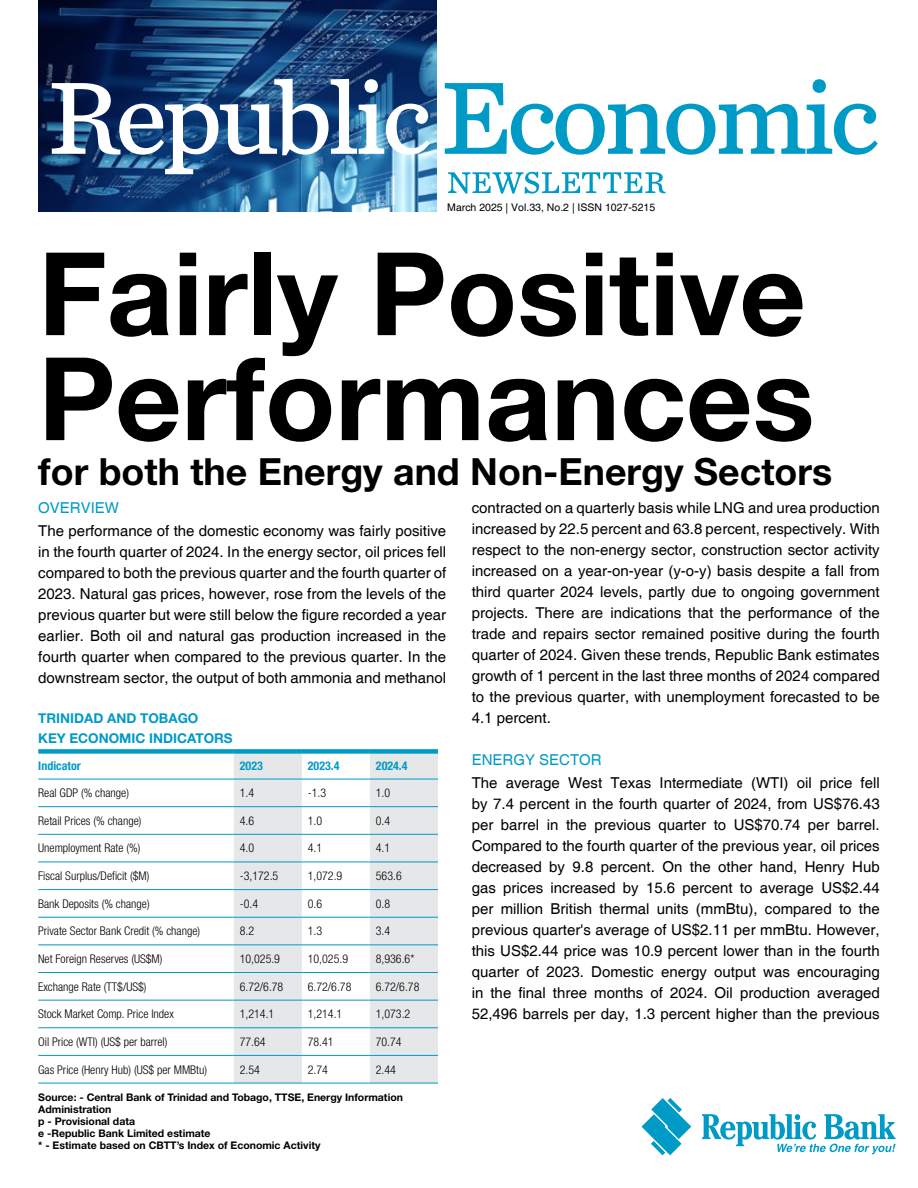
<style>
.page{position:relative;width:918px;height:1188px;background:#fff}
.page>*{position:absolute;margin:0;border:0;box-sizing:border-box;transform-origin:0 0}
.t1{font:700 115.5px/105px "Helvetica Neue LT Std";color:#000}
.t2{font:700 37.5px "Helvetica Neue LT Std";color:#000}
.t3{font:15px/21px "Helvetica";color:#000;text-align:justify}
.t4{font:15px "Helvetica";color:#009ac7}
.t5{font:700 13.5px/19.5px "Helvetica Neue LT Std";color:#009ac7}
.t6{font:300 condensed 12px "Helvetica Neue LT Pro";color:#000}
.t7{font:700 condensed 12px "Helvetica Neue LT Std";color:#009ac7}
.t8{font:700 10.5px/12px "Helvetica Neue LT Std";color:#000}
.t9{font:10.5px "Helvetica";color:#000}
</style>
<div class="page">
<svg style="left:642px;top:1098px;width:49px;height:57px"></svg>
<svg style="left:702px;top:1114px;width:194px;height:40px"></svg>
<img style="left:38px;top:0;width:399px;height:212px">
<img style="left:52px;top:79px;width:378px;height:95px">
<svg style="left:445px;top:79px;width:433px;height:76px"></svg>
<svg style="left:448px;top:172px;width:218px;height:22px"></svg>
<svg style="left:234px;top:754px;width:204px;height:329px;fill:#e6e7e8"></svg>
<hr style="left:38px;top:779px;width:196px;height:1px;background:#009ac7">
<hr style="left:234px;top:779px;width:68px;height:1px;background:#009ac7">
<hr style="left:302px;top:779px;width:68px;height:1px;background:#009ac7">
<hr style="left:370px;top:779px;width:68px;height:1px;background:#009ac7">
<hr style="left:38px;top:806px;width:196px;height:1px;background:#009ac7">
<hr style="left:234px;top:806px;width:68px;height:1px;background:#009ac7">
<hr style="left:302px;top:806px;width:68px;height:1px;background:#009ac7">
<hr style="left:370px;top:806px;width:68px;height:1px;background:#009ac7">
<hr style="left:38px;top:834px;width:196px;height:1px;background:#009ac7">
<hr style="left:234px;top:834px;width:68px;height:1px;background:#009ac7">
<hr style="left:302px;top:834px;width:68px;height:1px;background:#009ac7">
<hr style="left:370px;top:834px;width:68px;height:1px;background:#009ac7">
<hr style="left:38px;top:862px;width:196px;height:1px;background:#009ac7">
<hr style="left:234px;top:862px;width:68px;height:1px;background:#009ac7">
<hr style="left:302px;top:862px;width:68px;height:1px;background:#009ac7">
<hr style="left:370px;top:862px;width:68px;height:1px;background:#009ac7">
<hr style="left:38px;top:889px;width:196px;height:1px;background:#009ac7">
<hr style="left:234px;top:889px;width:68px;height:1px;background:#009ac7">
<hr style="left:302px;top:889px;width:68px;height:1px;background:#009ac7">
<hr style="left:370px;top:889px;width:68px;height:1px;background:#009ac7">
<hr style="left:38px;top:917px;width:196px;height:1px;background:#009ac7">
<hr style="left:234px;top:917px;width:68px;height:1px;background:#009ac7">
<hr style="left:302px;top:917px;width:68px;height:1px;background:#009ac7">
<hr style="left:370px;top:917px;width:68px;height:1px;background:#009ac7">
<hr style="left:38px;top:944px;width:196px;height:1px;background:#009ac7">
<hr style="left:234px;top:944px;width:68px;height:1px;background:#009ac7">
<hr style="left:302px;top:944px;width:68px;height:1px;background:#009ac7">
<hr style="left:370px;top:944px;width:68px;height:1px;background:#009ac7">
<hr style="left:38px;top:972px;width:196px;height:1px;background:#009ac7">
<hr style="left:234px;top:972px;width:68px;height:1px;background:#009ac7">
<hr style="left:302px;top:972px;width:68px;height:1px;background:#009ac7">
<hr style="left:370px;top:972px;width:68px;height:1px;background:#009ac7">
<hr style="left:38px;top:1000px;width:196px;height:1px;background:#009ac7">
<hr style="left:234px;top:1000px;width:68px;height:1px;background:#009ac7">
<hr style="left:302px;top:1000px;width:68px;height:1px;background:#009ac7">
<hr style="left:370px;top:1000px;width:68px;height:1px;background:#009ac7">
<hr style="left:38px;top:1027px;width:196px;height:1px;background:#009ac7">
<hr style="left:234px;top:1027px;width:68px;height:1px;background:#009ac7">
<hr style="left:302px;top:1027px;width:68px;height:1px;background:#009ac7">
<hr style="left:370px;top:1027px;width:68px;height:1px;background:#009ac7">
<hr style="left:38px;top:1055px;width:196px;height:1px;background:#009ac7">
<hr style="left:234px;top:1055px;width:68px;height:1px;background:#009ac7">
<hr style="left:302px;top:1055px;width:68px;height:1px;background:#009ac7">
<hr style="left:370px;top:1055px;width:68px;height:1px;background:#009ac7">
<hr style="left:38px;top:1083px;width:196px;height:1px;background:#009ac7">
<hr style="left:234px;top:1083px;width:68px;height:1px;background:#009ac7">
<hr style="left:302px;top:1083px;width:68px;height:1px;background:#009ac7">
<hr style="left:370px;top:1083px;width:68px;height:1px;background:#009ac7">
<div style="left:38px;top:749px;width:196px;height:5px;background:#009ac7"></div>
<div style="left:234px;top:749px;width:68px;height:5px;background:#009ac7"></div>
<div style="left:302px;top:749px;width:68px;height:5px;background:#009ac7"></div>
<div style="left:370px;top:749px;width:68px;height:5px;background:#009ac7"></div>
<p class="t9" style="left:447px;top:201px;width:209px">March 2025 | Vol.33, No.2 | ISSN 1027‑5215</p>
<h1 class="t1" style="left:38px;top:239px;width:778px">Fairly Positive<br>Performances</h1>
<h2 class="t2" style="left:38px;top:449px;width:795px">for both the Energy and Non-Energy Sectors</h2>
<p class="t4" style="left:38px;top:499px;width:82px">OVERVIEW</p>
<p class="t3" style="left:38px;top:521px;width:409px">The performance of the domestic economy was fairly positive in the fourth quarter of 2024. In the energy sector, oil prices fell compared to both the previous quarter and the fourth quarter of 2023. Natural gas prices, however, rose from the levels of the previous quarter but were still below the figure recorded a year earlier. Both oil and natural gas production increased in the fourth quarter when compared to the previous quarter. In the downstream sector, the output of both ammonia and methanol</p>
<p class="t5" style="left:38px;top:709px;width:196px">TRINIDAD AND TOBAGO<br>KEY ECONOMIC INDICATORS</p>
<p class="t7" style="left:38px;top:758px;width:44px">Indicator</p>
<p class="t7" style="left:240px;top:758px;width:25px">2023</p>
<p class="t7" style="left:308px;top:758px;width:33px">2023.4</p>
<p class="t7" style="left:376px;top:758px;width:33px">2024.4</p>
<p class="t6" style="left:38px;top:786px;width:92px">Real GDP (% change)</p>
<p class="t6" style="left:240px;top:786px;width:16px">1.4</p>
<p class="t6" style="left:308px;top:786px;width:20px">-1.3</p>
<p class="t6" style="left:376px;top:786px;width:16px">1.0</p>
<p class="t6" style="left:38px;top:814px;width:105px">Retail Prices (% change)</p>
<p class="t6" style="left:240px;top:814px;width:16px">4.6</p>
<p class="t6" style="left:308px;top:814px;width:16px">1.0</p>
<p class="t6" style="left:376px;top:814px;width:16px">0.4</p>
<p class="t6" style="left:38px;top:841px;width:104px">Unemployment Rate (%)</p>
<p class="t6" style="left:240px;top:841px;width:16px">4.0</p>
<p class="t6" style="left:308px;top:841px;width:16px">4.1</p>
<p class="t6" style="left:376px;top:841px;width:16px">4.1</p>
<p class="t6" style="left:38px;top:869px;width:113px">Fiscal Surplus/Deficit ($M)</p>
<p class="t6" style="left:240px;top:869px;width:40px">-3,172.5</p>
<p class="t6" style="left:308px;top:869px;width:36px">1,072.9</p>
<p class="t6" style="left:376px;top:869px;width:27px">563.6</p>
<p class="t6" style="left:38px;top:897px;width:113px">Bank Deposits (% change)</p>
<p class="t6" style="left:240px;top:897px;width:20px">-0.4</p>
<p class="t6" style="left:308px;top:897px;width:16px">0.6</p>
<p class="t6" style="left:376px;top:897px;width:16px">0.8</p>
<p class="t6" style="left:38px;top:924px;width:163px">Private Sector Bank Credit (% change)</p>
<p class="t6" style="left:240px;top:924px;width:16px">8.2</p>
<p class="t6" style="left:308px;top:924px;width:16px">1.3</p>
<p class="t6" style="left:376px;top:924px;width:16px">3.4</p>
<p class="t6" style="left:38px;top:952px;width:126px">Net Foreign Reserves (US$M)</p>
<p class="t6" style="left:240px;top:952px;width:42px">10,025.9</p>
<p class="t6" style="left:308px;top:952px;width:42px">10,025.9</p>
<p class="t6" style="left:376px;top:952px;width:40px">8,936.6*</p>
<p class="t6" style="left:38px;top:979px;width:110px">Exchange Rate (TT$/US$)</p>
<p class="t6" style="left:240px;top:979px;width:45px">6.72/6.78</p>
<p class="t6" style="left:308px;top:979px;width:45px">6.72/6.78</p>
<p class="t6" style="left:376px;top:979px;width:45px">6.72/6.78</p>
<p class="t6" style="left:38px;top:1007px;width:137px">Stock Market Comp. Price Index</p>
<p class="t6" style="left:240px;top:1007px;width:36px">1,214.1</p>
<p class="t6" style="left:308px;top:1007px;width:36px">1,214.1</p>
<p class="t6" style="left:376px;top:1007px;width:36px">1,073.2</p>
<p class="t6" style="left:38px;top:1035px;width:131px">Oil Price (WTI) (US$ per barrel)</p>
<p class="t6" style="left:240px;top:1035px;width:27px">77.64</p>
<p class="t6" style="left:308px;top:1035px;width:27px">78.41</p>
<p class="t6" style="left:376px;top:1035px;width:27px">70.74</p>
<p class="t6" style="left:38px;top:1062px;width:170px">Gas Price (Henry Hub) (US$ per MMBtu)</p>
<p class="t6" style="left:240px;top:1062px;width:22px">2.54</p>
<p class="t6" style="left:308px;top:1062px;width:22px">2.74</p>
<p class="t6" style="left:376px;top:1062px;width:22px">2.44</p>
<p class="t8" style="left:38px;top:1091px;width:366px">Source: ‑ Central Bank of Trinidad and Tobago, TTSE, Energy Information Administration<br>p ‑ Provisional data<br>e ‑Republic Bank Limited estimate<br>* ‑ Estimate based on CBTT’s Index of Economic Activity</p>
<p class="t3" style="left:472px;top:498px;width:409px">contracted on a quarterly basis while LNG and urea production increased by 22.5 percent and 63.8 percent, respectively. With respect to the non-energy sector, construction sector activity increased on a year-on-year (y-o-y) basis despite a fall from third quarter 2024 levels, partly due to ongoing government projects. There are indications that the performance of the trade and repairs sector remained positive during the fourth quarter of 2024. Given these trends, Republic Bank estimates growth of 1 percent in the last three months of 2024 compared to the previous quarter, with unemployment forecasted to be 4.1 percent.</p>
<p class="t4" style="left:472px;top:751px;width:132px">ENERGY SECTOR</p>
<p class="t3" style="left:472px;top:773px;width:409px">The average West Texas Intermediate (WTI) oil price fell by 7.4 percent in the fourth quarter of 2024, from US$76.43 per barrel in the previous quarter to US$70.74 per barrel.<br>Compared to the fourth quarter of the previous year, oil prices decreased by 9.8 percent. On the other hand, Henry Hub gas prices increased by 15.6 percent to average US$2.44 per million British thermal units (mmBtu), compared to the previous quarter's average of US$2.11 per mmBtu. However, this US$2.44 price was 10.9 percent lower than in the fourth quarter of 2023. Domestic energy output was encouraging in the final three months of 2024. Oil production averaged 52,496 barrels per day, 1.3 percent higher than the previous</p>
</div>
